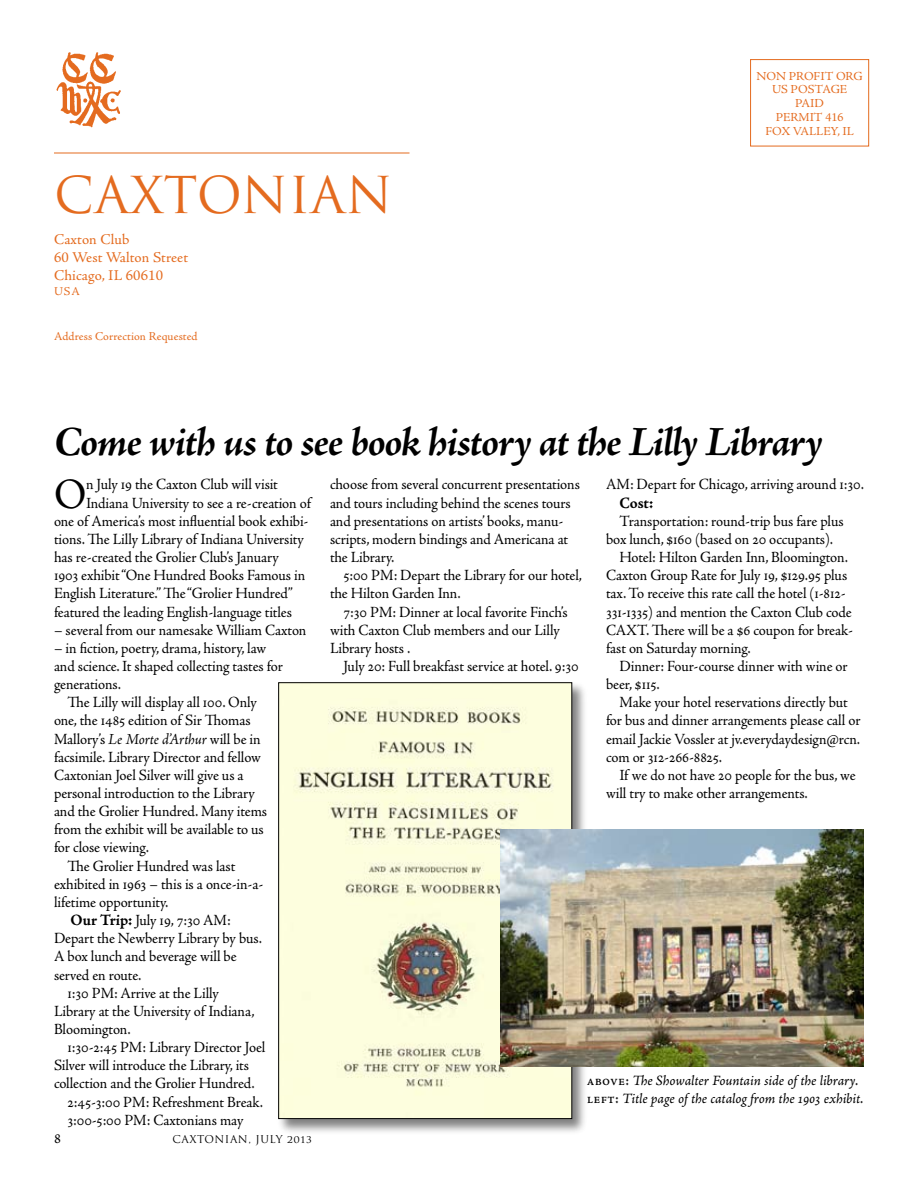
<style>
.page{position:relative;width:918px;height:1188px;background:#fff}
.page>*{position:absolute;margin:0;border:0;box-sizing:border-box;transform-origin:0 0}
.t1{font:49.5px "Trajan Pro";letter-spacing:.01em;color:#e46b1f}
.t2{font:43.35px "Adobe Jenson Pro";color:#000;scale:.95 1}
.t3{font:italic 700 42px "Adobe Jenson Pro";letter-spacing:-.03em;color:#000}
.t4{font:15.6px/18.1px "Adobe Jenson Pro";letter-spacing:-.01em;color:#000;scale:.95 1}
.t5{font:15.6px "Adobe Jenson Pro Bold Capt";color:#000;scale:.95 1}
.t6{font:15px/18px "Adobe Jenson Pro";letter-spacing:.005em;color:#e46b1f}
.t7{font:14.25px/17.1px "Adobe Jenson Pro It Capt";letter-spacing:-.005em;color:#000;scale:.95 1}
.t8{font:12.3px/13.8px "Adobe Jenson Pro";color:#e46b1f;text-align:center}
.t9{font:12px "Adobe Jenson Pro";letter-spacing:.005em;color:#e46b1f}
.t10{font:10.5px "Trajan Pro";letter-spacing:.05em;color:#000}
.s1{font-style:italic}
.s2{font-family:"Adobe Jenson Pro Bold Capt"}
.s3{font-family:"Adobe Jenson Pro Capt"}
</style>
<div class="page">
<img style="left:56px;top:52px;width:65px;height:76px">
<hr style="left:54px;top:153px;width:356px;height:1px;background:#e46b1f">
<div style="left:750px;top:59px;width:119px;height:87px;border:1px solid #e46b1f"></div>
<div style="left:277px;top:681px;width:311px;height:455px;background:#000;opacity:.5"></div>
<img style="left:280px;top:684px;width:290px;height:433px">
<img style="left:501px;top:829px;width:363px;height:237px">
<h1 class="t1" style="left:54px;top:163px;width:340px">CAXTONIAN</h1>
<p class="t6" style="left:54px;top:231px;width:136px">Caxton Club<br>60 West Walton Street<br>Chicago, IL 60610</p>
<p class="t9" style="left:54px;top:285px;width:27px">USA</p>
<p class="t9" style="left:54px;top:330px;width:145px">Address Correction Requested</p>
<p class="t8" style="left:756px;top:69px;width:108px">NON PROFIT ORG<br>US POSTAGE<br>PAID<br>PERMIT 416<br>FOX VALLEY, IL</p>
<h3 class="t3" style="left:54px;top:418px;width:770px">Come with us to see book history at the Lilly Library</h3>
<h2 class="t2" style="left:54px;top:469px;width:35px">O</h2>
<p class="t4" style="left:86px;top:476px;width:204px">n July 19 the Caxton Club will visit</p>
<p class="t4" style="left:86px;top:494px;width:238px">Indiana University to see a re-creation of</p>
<p class="t4" style="left:54px;top:512px;width:269px">one of America’s most influential book exhibi-</p>
<p class="t4" style="left:54px;top:530px;width:265px">tions. The Lilly Library of Indiana University</p>
<p class="t4" style="left:54px;top:548px;width:238px">has re-created the Grolier Club’s January</p>
<p class="t4" style="left:54px;top:567px;width:266px">1903 exhibit “One Hundred Books Famous in</p>
<p class="t4" style="left:54px;top:585px;width:253px">English Literature.” The “Grolier Hundred”</p>
<p class="t4" style="left:54px;top:603px;width:252px">featured the leading English-language titles</p>
<p class="t4" style="left:54px;top:621px;width:267px">– several from our namesake William Caxton</p>
<p class="t4" style="left:54px;top:639px;width:225px">– in fiction, poetry, drama, history, law</p>
<p class="t4" style="left:54px;top:657px;width:243px">and science. It shaped collecting tastes for</p>
<p class="t4" style="left:54px;top:675px;width:72px">generations.</p>
<p class="t4" style="left:68px;top:694px;width:201px">The Lilly will display all 100. Only</p>
<p class="t4" style="left:54px;top:712px;width:209px">one, the 1485 edition of Sir Thomas</p>
<p class="t4" style="left:54px;top:730px;width:219px">Mallory’s <span class="s1">Le Morte d’Arthur</span> will be in</p>
<p class="t4" style="left:54px;top:748px;width:219px">facsimile. Library Director and fellow</p>
<p class="t4" style="left:54px;top:766px;width:201px">Caxtonian Joel Silver will give us a</p>
<p class="t4" style="left:54px;top:784px;width:213px">personal introduction to the Library</p>
<p class="t4" style="left:54px;top:802px;width:226px">and the Grolier Hundred. Many items</p>
<p class="t4" style="left:54px;top:821px;width:222px">from the exhibit will be available to us</p>
<p class="t4" style="left:54px;top:839px;width:101px">for close viewing.</p>
<p class="t4" style="left:68px;top:857px;width:178px">The Grolier Hundred was last</p>
<p class="t4" style="left:54px;top:875px;width:222px">exhibited in 1963 – this is a once-in-a-</p>
<p class="t4" style="left:54px;top:893px;width:122px">lifetime opportunity.</p>
<p class="t4" style="left:71px;top:911px;width:170px"><span class="s2">Our Trip:</span> July 19, 7:30 AM:</p>
<p class="t4" style="left:54px;top:930px;width:221px">Depart the Newberry Library by bus.</p>
<p class="t4" style="left:54px;top:948px;width:194px">A box lunch and beverage will be</p>
<p class="t4" style="left:54px;top:966px;width:93px">served en route.</p>
<p class="t4" style="left:68px;top:984px;width:161px">1:30 PM: Arrive at the Lilly</p>
<p class="t4" style="left:54px;top:1002px;width:213px">Library at the University of Indiana,</p>
<p class="t4" style="left:54px;top:1020px;width:82px">Bloomington.</p>
<p class="t4" style="left:68px;top:1038px;width:210px">1:30-2:45 PM: Library Director Joel</p>
<p class="t4" style="left:54px;top:1057px;width:207px">Silver will introduce the Library, its</p>
<p class="t4" style="left:54px;top:1075px;width:213px">collection and the Grolier Hundred.</p>
<p class="t4" style="left:68px;top:1093px;width:208px">2:45-3:00 PM: Refreshment Break.</p>
<p class="t4" style="left:68px;top:1111px;width:187px">3:00-5:00 PM: Caxtonians may</p>
<p class="t10" style="left:173px;top:1132px;width:141px">CAXTONIAN, JULY 2013</p>
<p class="t4" style="left:330px;top:476px;width:265px">choose from several concurrent presentations and tours including behind the scenes tours and presentations on artists’ books, manu&shy;scripts, modern bindings and Americana at the Library.</p>
<p class="t4" style="left:330px;top:567px;width:267px;text-indent:14px">5:00 PM: Depart the Library for our hotel, the Hilton Garden Inn.</p>
<p class="t4" style="left:330px;top:603px;width:252px;text-indent:14px">7:30 PM: Dinner at local favorite Finch’s with Caxton Club members and our Lilly<br>Library hosts .</p>
<p class="t4" style="left:344px;top:657px;width:249px">July 20: Full breakfast service at hotel. 9:30</p>
<p class="t4" style="left:606px;top:476px;width:273px">AM: Depart for Chicago, arriving around 1:30.</p>
<p class="t5" style="left:620px;top:493px;width:37px">Cost:</p>
<p class="t4" style="left:620px;top:512px;width:237px">Transportation: round-trip bus fare plus</p>
<p class="t4" style="left:606px;top:530px;width:241px">box lunch, $160 (based on 20 occupants).</p>
<p class="t4" style="left:620px;top:548px;width:242px">Hotel: Hilton Garden Inn, Bloomington.</p>
<p class="t4" style="left:606px;top:567px;width:255px">Caxton Group Rate for July 19, $129.95 plus</p>
<p class="t4" style="left:606px;top:585px;width:254px">tax. To receive this rate call the hotel (1-812-</p>
<p class="t4" style="left:606px;top:603px;width:260px">331-1335) and mention the Caxton Club code</p>
<p class="t4" style="left:606px;top:621px;width:261px">CAXT. There will be a $6 coupon for break-</p>
<p class="t4" style="left:606px;top:639px;width:154px">fast on Saturday morning.</p>
<p class="t4" style="left:620px;top:657px;width:242px">Dinner: Four-course dinner with wine or</p>
<p class="t4" style="left:606px;top:675px;width:58px">beer, $115.</p>
<p class="t4" style="left:620px;top:694px;width:242px">Make your hotel reservations directly but</p>
<p class="t4" style="left:606px;top:712px;width:269px">for bus and dinner arrangements please call or</p>
<p class="t4" style="left:606px;top:730px;width:269px">email Jackie Vossler at jv.everydaydesign@rcn.</p>
<p class="t4" style="left:606px;top:748px;width:124px">com or 312-266-8825.</p>
<p class="t4" style="left:620px;top:766px;width:250px">If we do not have 20 people for the bus, we</p>
<p class="t4" style="left:606px;top:784px;width:214px">will try to make other arrangements.</p>
<p class="t7" style="left:587px;top:1073px;width:293px"><span class="s3">above:</span> The Showalter Fountain side of the library. <span class="s3">left:</span> Title page of the catalog from the 1903 exhibit.</p>
</div>
